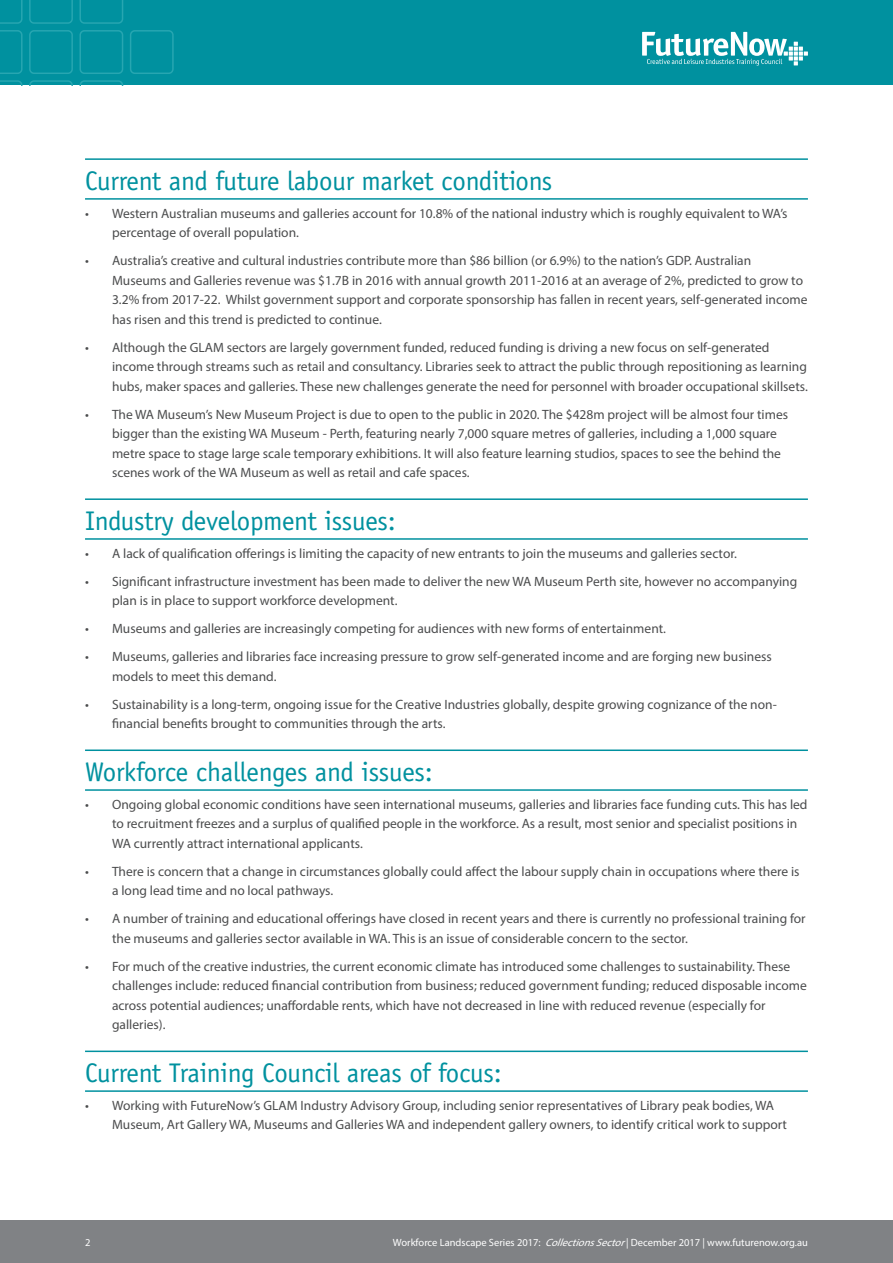
<style>
.page{position:relative;width:893px;height:1263px;background:#fff}
.page>*{position:absolute;margin:0;border:0;box-sizing:border-box;transform-origin:0 0}
.t1{font:27px "Officina Sans Std";letter-spacing:-.01em;color:#00919f}
.t2{font:13.5px/19.5px "Myriad Pro";color:#4b4c4d}
.t3{font:10.5px "Myriad Pro";color:#fff}
.s1{font-style:italic}
</style>
<div class="page">
<div style="left:0;top:0;width:893px;height:85px;background:#00919f"></div>
<svg style="left:79px;top:0;width:44px;height:24px"></svg>
<svg style="left:29px;top:0;width:44px;height:24px"></svg>
<svg style="left:0;top:0;width:23px;height:24px"></svg>
<div style="left:130px;top:30px;width:44px;height:44px;border:2px solid #27a6b1;border-radius:4px"></div>
<div style="left:79px;top:30px;width:44px;height:44px;border:2px solid #27a6b1;border-radius:4px"></div>
<div style="left:29px;top:30px;width:44px;height:44px;border:2px solid #27a6b1;border-radius:4px"></div>
<svg style="left:0;top:30px;width:23px;height:44px"></svg>
<svg style="left:79px;top:80px;width:44px;height:5px"></svg>
<svg style="left:29px;top:80px;width:44px;height:5px"></svg>
<svg style="left:0;top:80px;width:23px;height:5px"></svg>
<svg style="left:642px;top:32px;width:166px;height:34px"></svg>
<div style="left:0;top:1220px;width:893px;height:43px;background:#808285"></div>
<hr style="left:85px;top:158px;width:723px;height:2px;background:#00919f">
<hr style="left:85px;top:198px;width:723px;height:2px;background:#00919f">
<hr style="left:85px;top:498px;width:723px;height:2px;background:#00919f">
<hr style="left:85px;top:538px;width:723px;height:2px;background:#00919f">
<hr style="left:85px;top:749px;width:723px;height:2px;background:#00919f">
<hr style="left:85px;top:789px;width:723px;height:2px;background:#00919f">
<hr style="left:85px;top:1050px;width:723px;height:2px;background:#00919f">
<hr style="left:85px;top:1090px;width:723px;height:2px;background:#00919f">
<p class="t1" style="left:85px;top:165px;width:469px">Current and future labour market conditions</p>
<p class="t2" style="left:112px;top:203px;width:677px;text-indent:-27px">• Western Australian museums and galleries account for 10.8% of the national industry which is roughly equivalent to WA’s percentage of overall population.</p>
<p class="t2" style="left:112px;top:251px;width:697px;text-indent:-27px">• Australia’s creative and cultural industries contribute more than $86 billion (or 6.9%) to the nation’s GDP. Australian Museums and Galleries revenue was $1.7B in 2016 with annual growth 2011-2016 at an average of 2%, predicted to grow to 3.2% from 2017-22. Whilst government support and corporate sponsorship has fallen in recent years, self-generated income has risen and this trend is predicted to continue.</p>
<p class="t2" style="left:112px;top:337px;width:697px;text-indent:-27px">• Although the GLAM sectors are largely government funded, reduced funding is driving a new focus on self-generated income through streams such as retail and consultancy. Libraries seek to attract the public through repositioning as learning hubs, maker spaces and galleries. These new challenges generate the need for personnel with broader occupational skillsets.</p>
<p class="t2" style="left:112px;top:404px;width:678px;text-indent:-27px">• The WA Museum’s New Museum Project is due to open to the public in 2020. The $428m project will be almost four times bigger than the existing WA Museum - Perth, featuring nearly 7,000 square metres of galleries, including a 1,000 square metre space to stage large scale temporary exhibitions. It will also feature learning studios, spaces to see the behind the scenes work of the WA Museum as well as retail and cafe spaces.</p>
<p class="t1" style="left:85px;top:505px;width:312px">Industry development issues:</p>
<p class="t2" style="left:85px;top:543px;width:653px">• A lack of qualification offerings is limiting the capacity of new entrants to join the museums and galleries sector.</p>
<p class="t2" style="left:112px;top:571px;width:687px;text-indent:-27px">• Significant infrastructure investment has been made to deliver the new WA Museum Perth site, however no accompanying plan is in place to support workforce development.</p>
<p class="t2" style="left:85px;top:619px;width:582px">• Museums and galleries are increasingly competing for audiences with new forms of entertainment.</p>
<p class="t2" style="left:112px;top:647px;width:661px;text-indent:-27px">• Museums, galleries and libraries face increasing pressure to grow self-generated income and are forging new business models to meet this demand.</p>
<p class="t2" style="left:112px;top:694px;width:666px;text-indent:-27px">• Sustainability is a long-term, ongoing issue for the Creative Industries globally, despite growing cognizance of the non&shy;financial benefits brought to communities through the arts.</p>
<p class="t1" style="left:85px;top:756px;width:349px">Workforce challenges and issues:</p>
<p class="t2" style="left:112px;top:794px;width:697px;text-indent:-27px">• Ongoing global economic conditions have seen international museums, galleries and libraries face funding cuts. This has led to recruitment freezes and a surplus of qualified people in the workforce. As a result, most senior and specialist positions in<br>WA currently attract international applicants.</p>
<p class="t2" style="left:112px;top:861px;width:689px;text-indent:-27px">• There is concern that a change in circumstances globally could affect the labour supply chain in occupations where there is a long lead time and no local pathways.</p>
<p class="t2" style="left:112px;top:909px;width:695px;text-indent:-27px">• A number of training and educational offerings have closed in recent years and there is currently no professional training for the museums and galleries sector available in WA. This is an issue of considerable concern to the sector.</p>
<p class="t2" style="left:112px;top:956px;width:696px;text-indent:-27px">• For much of the creative industries, the current economic climate has introduced some challenges to sustainability. These challenges include: reduced financial contribution from business; reduced government funding; reduced disposable income across potential audiences; unaffordable rents, which have not decreased in line with reduced revenue (especially for galleries).</p>
<p class="t1" style="left:85px;top:1057px;width:418px">Current Training Council areas of focus:</p>
<p class="t2" style="left:112px;top:1095px;width:676px;text-indent:-27px">• Working with FutureNow’s GLAM Industry Advisory Group, including senior representatives of Library peak bodies, WA<br>Museum, Art Gallery WA, Museums and Galleries WA and independent gallery owners, to identify critical work to support</p>
<p class="t3" style="left:85px;top:1236px;width:7px">2</p>
<p class="t3" style="left:393px;top:1236px;width:416px">Workforce Landscape Series 2017: <span class="s1">CollectionsSector</span>| December 2017 | www.futurenow.org.au</p>
</div>
